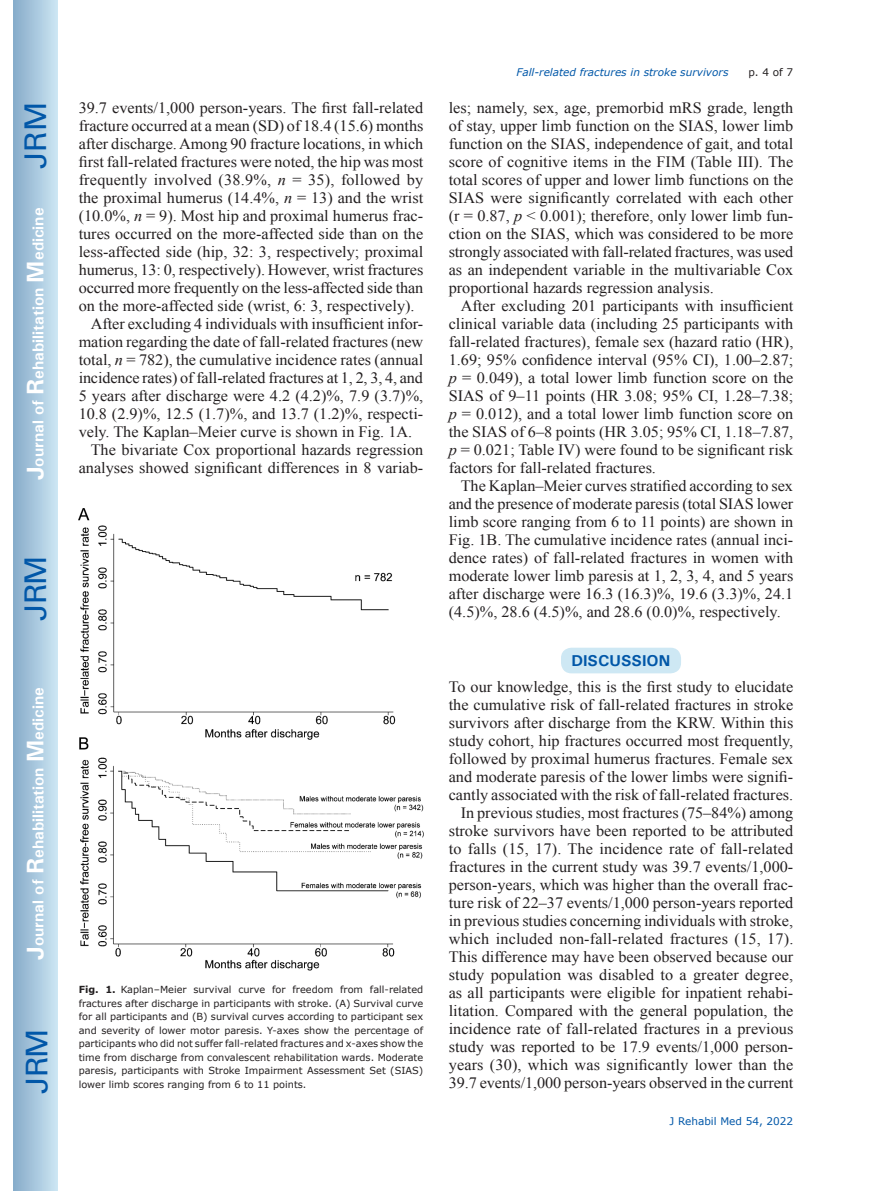
<style>
.page{position:relative;width:872px;height:1191px;background:#fff}
.page>*{position:absolute;margin:0;border:0;box-sizing:border-box;transform-origin:0 0}
.t1{font:30px "Univers";letter-spacing:-.03em;color:#0157a8}
.Txi{font:15.75px/18px "Times New Roman";color:#231f20;text-align:justify}
.Tx{font:15.75px/18px "Times New Roman";color:#231f20;text-align:justify}
.t2{font:700 15.75px "Univers";color:#fff}
.H1{font:700 15.75px "Univers";color:#0157a8}
.t3{font:italic 10.5px "Verdana";color:#0157a8}
.t4{font:10.5px "Verdana";color:#0157a8}
.t5{font:10.5px "Verdana";color:#231f20}
.Fig_caption{font:9.75px/13.5px "Verdana";color:#231f20;text-align:justify}
.s1{font-size:24px}
.s2{font-style:italic}
.s3{font-weight:700}
</style>
<div class="page">
<div style="left:14px;top:0;width:43px;height:1191px;background:linear-gradient(to right,#88acca,#cbe5f2)"></div>
<div style="left:561px;top:647px;width:120px;height:26px;background:#cee8f4;border-radius:10px"></div>
<img style="left:79px;top:508px;width:344px;height:462px">
<h1 class="t1" style="left:18px;top:169px;width:68px;rotate:-90deg">JRM</h1>
<p class="t2" style="left:28px;top:480px;width:274px;rotate:-90deg"><span class="s1">J</span>ournal of <span class="s1">R</span>ehabilitation <span class="s1">M</span>edicine</p>
<h1 class="t1" style="left:18px;top:620px;width:67px;rotate:-90deg">JRM</h1>
<p class="t2" style="left:28px;top:959px;width:274px;rotate:-90deg"><span class="s1">J</span>ournal of <span class="s1">R</span>ehabilitation <span class="s1">M</span>edicine</p>
<h1 class="t1" style="left:19px;top:1093px;width:67px;rotate:-90deg">JRM</h1>
<p class="Txi" style="left:79px;top:98px;width:346px">39.7 events/1,000 person-years. The first fall-related fracture occurred at a mean (SD) of 18.4 (15.6) months after discharge. Among 90 fracture locations, in which first fall-related fractures were noted, the hip was most frequently involved (38.9%, <span class="s2">n</span> = 35), followed by the proximal humerus (14.4%, <span class="s2">n</span> = 13) and the wrist (10.0%, <span class="s2">n</span> = 9). Most hip and proximal humerus frac&shy;tures occurred on the more-affected side than on the less-affected side (hip, 32: 3, respectively; proximal humerus, 13: 0, respectively). However, wrist fractures occurred more frequently on the less-affected side than on the more-affected side (wrist, 6: 3, respectively).</p>
<p class="Txi" style="left:79px;top:314px;width:346px;text-indent:12px">After excluding 4 individuals with insufficient infor&shy;mation regarding the date of fall-related fractures (new total, <span class="s2">n</span> = 782), the cumulative incidence rates (annual incidence rates) of fall-related fractures at 1, 2, 3, 4, and 5 years after discharge were 4.2 (4.2)%, 7.9 (3.7)%, 10.8 (2.9)%, 12.5 (1.7)%, and 13.7 (1.2)%, respecti&shy;vely. The Kaplan–Meier curve is shown in Fig. 1A.</p>
<p class="Txi" style="left:79px;top:440px;width:346px;text-align:right">The bivariate Cox proportional hazards regression analyses showed significant differences in 8 variab-</p>
<p class="Fig_caption" style="left:79px;top:983px;width:346px"><span class="s3">Fig. 1.</span> Kaplan–Meier survival curve for freedom from fall-related fractures after discharge in participants with stroke. (A) Survival curve for all participants and (B) survival curves according to participant sex and severity of lower motor paresis. Y-axes show the percentage of participants who did not suffer fall-related fractures and x-axes show the time from discharge from convalescent rehabilitation wards. Moderate paresis, participants with Stroke Impairment Assessment Set (SIAS) lower limb scores ranging from 6 to 11 points.</p>
<p class="t3" style="left:516px;top:65px;width:214px">Fall-related fractures in stroke survivors</p>
<p class="t5" style="left:748px;top:65px;width:46px">p. 4 of 7</p>
<p class="Txi" style="left:449px;top:98px;width:346px">les; namely, sex, age, premorbid mRS grade, length of stay, upper limb function on the SIAS, lower limb function on the SIAS, independence of gait, and total score of cognitive items in the FIM (Table III). The total scores of upper and lower limb functions on the SIAS were significantly correlated with each other (r = 0.87, <span class="s2">p</span> &lt; 0.001); therefore, only lower limb fun&shy;ction on the SIAS, which was considered to be more strongly associated with fall-related fractures, was used as an independent variable in the multivariable Cox proportional hazards regression analysis.</p>
<p class="Txi" style="left:449px;top:296px;width:346px;text-indent:12px">After excluding 201 participants with insufficient clinical variable data (including 25 participants with fall-related fractures), female sex (hazard ratio (HR), 1.69; 95% confidence interval (95% CI), 1.00–2.87; <span class="s2">p</span> = 0.049), a total lower limb function score on the SIAS of 9–11 points (HR 3.08; 95% CI, 1.28–7.38; <span class="s2">p</span> = 0.012), and a total lower limb function score on the SIAS of 6–8 points (HR 3.05; 95% CI, 1.18–7.87, <span class="s2">p</span> = 0.021; Table IV) were found to be significant risk factors for fall-related fractures.</p>
<p class="Txi" style="left:449px;top:476px;width:346px;text-indent:12px">The Kaplan–Meier curves stratified according to sex and the presence of moderate paresis (total SIAS lower limb score ranging from 6 to 11 points) are shown in Fig. 1B. The cumulative incidence rates (annual inci&shy;dence rates) of fall-related fractures in women with moderate lower limb paresis at 1, 2, 3, 4, and 5 years after discharge were 16.3 (16.3)%, 19.6 (3.3)%, 24.1 (4.5)%, 28.6 (4.5)%, and 28.6 (0.0)%, respectively.</p>
<p class="H1" style="left:571px;top:650px;width:100px">DISCUSSION</p>
<p class="Tx" style="left:449px;top:677px;width:346px">To our knowledge, this is the first study to elucidate the cumulative risk of fall-related fractures in stroke survivors after discharge from the KRW. Within this study cohort, hip fractures occurred most frequently, followed by proximal humerus fractures. Female sex and moderate paresis of the lower limbs were signifi&shy;cantly associated with the risk of fall-related fractures.</p>
<p class="Txi" style="left:449px;top:803px;width:346px;text-indent:12px">In previous studies, most fractures (75–84%) among stroke survivors have been reported to be attributed to falls (15, 17). The incidence rate of fall-related fractures in the current study was 39.7 events/1,000- person-years, which was higher than the overall frac&shy;ture risk of 22–37 events/1,000 person-years reported in previous studies concerning individuals with stroke, which included non-fall-related fractures (15, 17).<br>This difference may have been observed because our study population was disabled to a greater degree, as all participants were eligible for inpatient rehabi&shy;litation. Compared with the general population, the incidence rate of fall-related fractures in a previous study was reported to be 17.9 events/1,000 person&shy;years (30), which was significantly lower than the 39.7 events/1,000 person-years observed in the current</p>
<p class="t4" style="left:669px;top:1114px;width:125px">J Rehabil Med 54, 2022</p>
</div>
